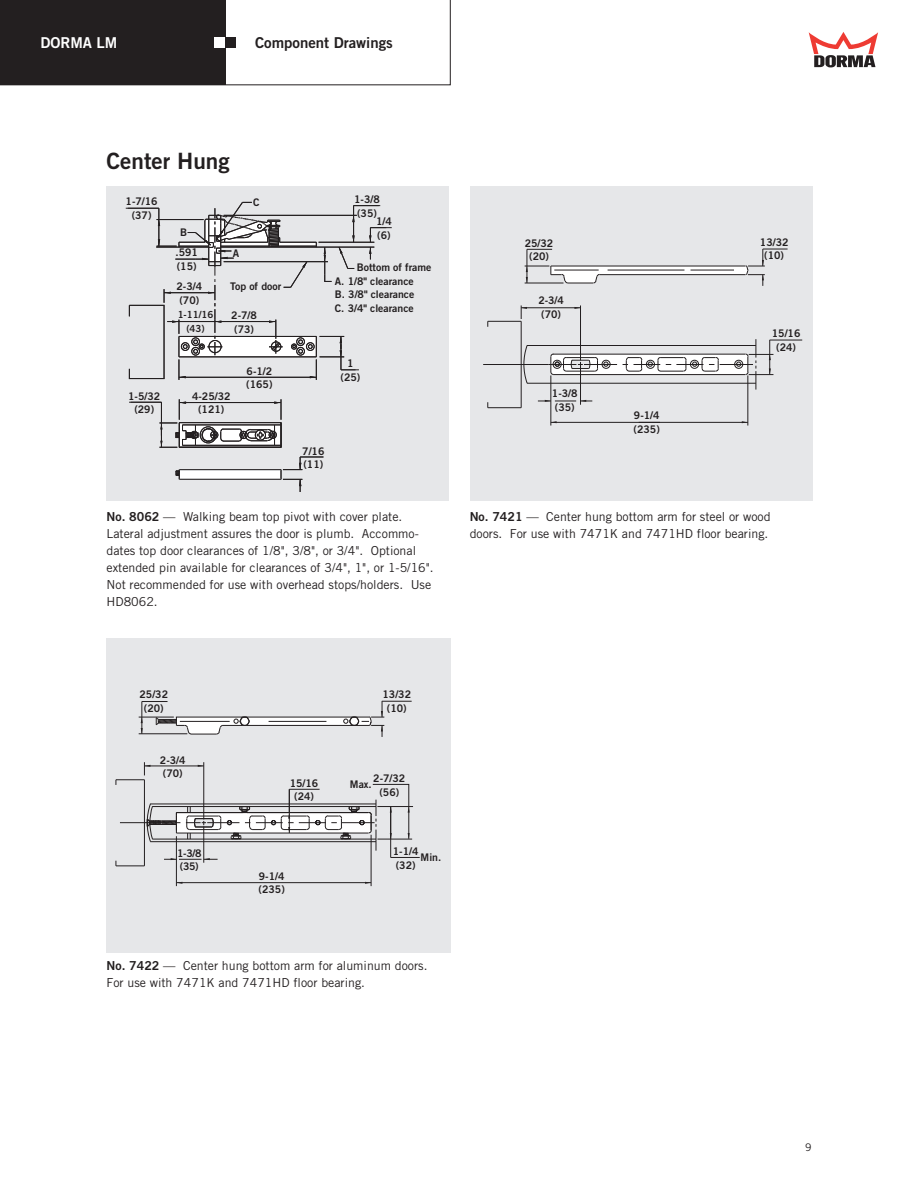
<style>
.page{position:relative;width:918px;height:1188px;background:#fff}
.page>*{position:absolute;margin:0;border:0;box-sizing:border-box;transform-origin:0 0}
.t1{font:22.5px "Trade Gothic LT Std Bd 2";color:#231f20}
.t2{font:15px "Trade Gothic LT Std Bd 2";color:#231f20}
.t3{font:15px "Trade Gothic LT Std Bd 2";color:#fff}
.t4{font:12.3px/17px "Trade Gothic LT Std";color:#231f20}
.t5{font:10.5px/13.5px "Trade Gothic LT Std Bd 2";color:#231f20}
.t6{font:10.5px "Trade Gothic LT Std";color:#231f20}
.t7{font:9.75px/13.5px "Trade Gothic LT Std Bd 2";color:#231f20;text-align:center}
.s1{font-family:"Trade Gothic LT Std Bd 2"}
</style>
<div class="page">
<svg style="left:225px;top:0;width:226px;height:85px"></svg>
<div style="left:0;top:0;width:225px;height:85px;background:#231f20"></div>
<div style="left:214px;top:37px;width:11px;height:11px;background:#fff"></div>
<div style="left:225px;top:37px;width:11px;height:11px;background:#231f20"></div>
<div style="left:470px;top:186px;width:342px;height:315px;background:#e6e7e9"></div>
<hr style="left:551px;top:422px;width:197px;height:1px;background:#231f20">
<hr style="left:770px;top:340px;width:32px;height:1px;background:#231f20">
<hr style="left:580px;top:367px;width:1px;height:38px;background:#231f20">
<hr style="left:551px;top:375px;width:1px;height:51px;background:#231f20">
<hr style="left:748px;top:375px;width:1px;height:51px;background:#231f20">
<svg style="left:525px;top:249px;width:263px;height:37px"></svg>
<svg style="left:538px;top:400px;width:54px;height:2px"></svg>
<hr style="left:483px;top:364px;width:65px;height:1px;background:#231f20">
<hr style="left:488px;top:321px;width:33px;height:1px;background:#231f20">
<hr style="left:488px;top:407px;width:33px;height:1px;background:#231f20">
<hr style="left:521px;top:321px;width:1px;height:87px;background:#231f20">
<hr style="left:527px;top:345px;width:229px;height:1px;background:#231f20">
<hr style="left:527px;top:383px;width:229px;height:1px;background:#231f20">
<svg style="left:548px;top:339px;width:225px;height:51px"></svg>
<svg style="left:523px;top:345px;width:5px;height:39px"></svg>
<hr style="left:521px;top:308px;width:60px;height:1px;background:#231f20">
<svg style="left:574px;top:307px;width:6px;height:2px"></svg>
<hr style="left:580px;top:305px;width:1px;height:46px;background:#231f20">
<svg style="left:521px;top:305px;width:6px;height:14px"></svg>
<div style="left:107px;top:186px;width:342px;height:315px;background:#e6e7e9"></div>
<hr style="left:126px;top:208px;width:33px;height:1px;background:#231f20">
<hr style="left:129px;top:402px;width:32px;height:1px;background:#231f20">
<svg style="left:176px;top:457px;width:147px;height:35px"></svg>
<svg style="left:160px;top:399px;width:122px;height:49px"></svg>
<div style="left:269px;top:431px;width:8px;height:8px;border:1px solid #231f20;border-radius:50%"></div>
<svg style="left:129px;top:202px;width:263px;height:178px"></svg>
<div style="left:107px;top:638px;width:344px;height:315px;background:#e6e7e9"></div>
<hr style="left:139px;top:734px;width:48px;height:1px;background:#231f20">
<hr style="left:139px;top:717px;width:35px;height:1px;background:#231f20">
<hr style="left:382px;top:701px;width:30px;height:1px;background:#231f20">
<svg style="left:141px;top:701px;width:243px;height:36px"></svg>
<hr style="left:204px;top:826px;width:1px;height:37px;background:#231f20">
<hr style="left:377px;top:839px;width:35px;height:1px;background:#231f20">
<hr style="left:176px;top:882px;width:195px;height:1px;background:#231f20">
<hr style="left:176px;top:836px;width:1px;height:50px;background:#231f20">
<hr style="left:371px;top:835px;width:1px;height:51px;background:#231f20">
<hr style="left:390px;top:807px;width:1px;height:50px;background:#231f20">
<hr style="left:377px;top:806px;width:36px;height:1px;background:#231f20">
<svg style="left:391px;top:857px;width:29px;height:1px"></svg>
<svg style="left:164px;top:858px;width:54px;height:2px"></svg>
<hr style="left:144px;top:780px;width:1px;height:86px;background:#231f20">
<svg style="left:116px;top:861px;width:28px;height:6px"></svg>
<svg style="left:116px;top:762px;width:294px;height:89px"></svg>
<hr style="left:204px;top:762px;width:1px;height:58px;background:#231f20">
<svg style="left:809px;top:32px;width:69px;height:35px"></svg>
<p class="t3" style="left:40px;top:37px;width:79px">DORMA LM</p>
<p class="t2" style="left:255px;top:37px;width:139px">Component Drawings</p>
<h1 class="t1" style="left:107px;top:153px;width:125px">Center Hung</h1>
<p class="t5" style="left:126px;top:196px;width:34px;text-align:center">1-7/16 (37)</p>
<p class="t5" style="left:180px;top:226px;width:9px">B</p>
<p class="t5" style="left:175px;top:247px;width:24px">.591 (15)</p>
<p class="t5" style="left:233px;top:247px;width:8px">A</p>
<p class="t5" style="left:253px;top:197px;width:8px">C</p>
<p class="t5" style="left:177px;top:281px;width:27px">2-3/4 (70)</p>
<p class="t5" style="left:230px;top:280px;width:53px">Top of door</p>
<p class="t7" style="left:178px;top:309px;width:37px">1-11/16 (43)</p>
<p class="t5" style="left:231px;top:310px;width:27px">2-7/8 (73)</p>
<p class="t5" style="left:354px;top:194px;width:27px">1-3/8 (35)</p>
<p class="t5" style="left:376px;top:216px;width:17px">1/4 (6)</p>
<p class="t5" style="left:335px;top:275px;width:81px;text-align:justify">A. 1/8" clearance B. 3/8" clearance C. 3/4" clearance</p>
<p class="t5" style="left:357px;top:262px;width:76px">Bottom of frame</p>
<p class="t5" style="left:128px;top:390px;width:34px;text-align:center">1-5/32 (29)</p>
<p class="t5" style="left:192px;top:390px;width:40px;text-align:center">4-25/32 (121)</p>
<p class="t5" style="left:246px;top:365px;width:28px">6-1/2 (165)</p>
<p class="t5" style="left:341px;top:357px;width:21px;text-align:center">1 (25)</p>
<p class="t5" style="left:302px;top:445px;width:24px">7/16 (11)</p>
<p class="t4" style="left:107px;top:510px;width:329px"><span class="s1">No. 8062</span> — Walking beam top pivot with cover plate.<br>Lateral adjustment assures the door is plumb. Accommo&shy;dates top door clearances of 1/8", 3/8", or 3/4". Optional extended pin available for clearances of 3/4", 1", or 1-5/16".<br>Not recommended for use with overhead stops/holders. Use HD8062.</p>
<p class="t5" style="left:525px;top:237px;width:30px;text-align:center">25/32 (20)</p>
<p class="t5" style="left:538px;top:295px;width:27px">2-3/4 (70)</p>
<p class="t5" style="left:552px;top:388px;width:27px">1-3/8 (35)</p>
<p class="t5" style="left:634px;top:410px;width:28px">9-1/4 (235)</p>
<p class="t5" style="left:760px;top:236px;width:30px;text-align:center">13/32 (10)</p>
<p class="t5" style="left:772px;top:328px;width:30px;text-align:center">15/16 (24)</p>
<p class="t4" style="left:470px;top:510px;width:303px"><span class="s1">No. 7421</span> — Center hung bottom arm for steel or wood doors. For use with 7471K and 7471HD floor bearing.</p>
<p class="t5" style="left:140px;top:689px;width:30px;text-align:center">25/32 (20)</p>
<p class="t5" style="left:160px;top:754px;width:27px">2-3/4 (70)</p>
<p class="t5" style="left:177px;top:847px;width:26px">1-3/8 (35)</p>
<p class="t5" style="left:290px;top:777px;width:30px;text-align:center">15/16 (24)</p>
<p class="t5" style="left:259px;top:870px;width:28px">9-1/4 (235)</p>
<p class="t5" style="left:383px;top:689px;width:30px;text-align:center">13/32 (10)</p>
<p class="t5" style="left:373px;top:773px;width:34px;text-align:center">2-7/32 (56)</p>
<p class="t5" style="left:350px;top:779px;width:23px">Max.</p>
<p class="t5" style="left:393px;top:845px;width:27px">1-1/4 (32)</p>
<p class="t5" style="left:421px;top:851px;width:22px">Min.</p>
<p class="t4" style="left:107px;top:958px;width:322px"><span class="s1">No. 7422</span> — Center hung bottom arm for aluminum doors.<br>For use with 7471K and 7471HD floor bearing.</p>
<p class="t6" style="left:805px;top:1143px;width:8px">9</p>
</div>
